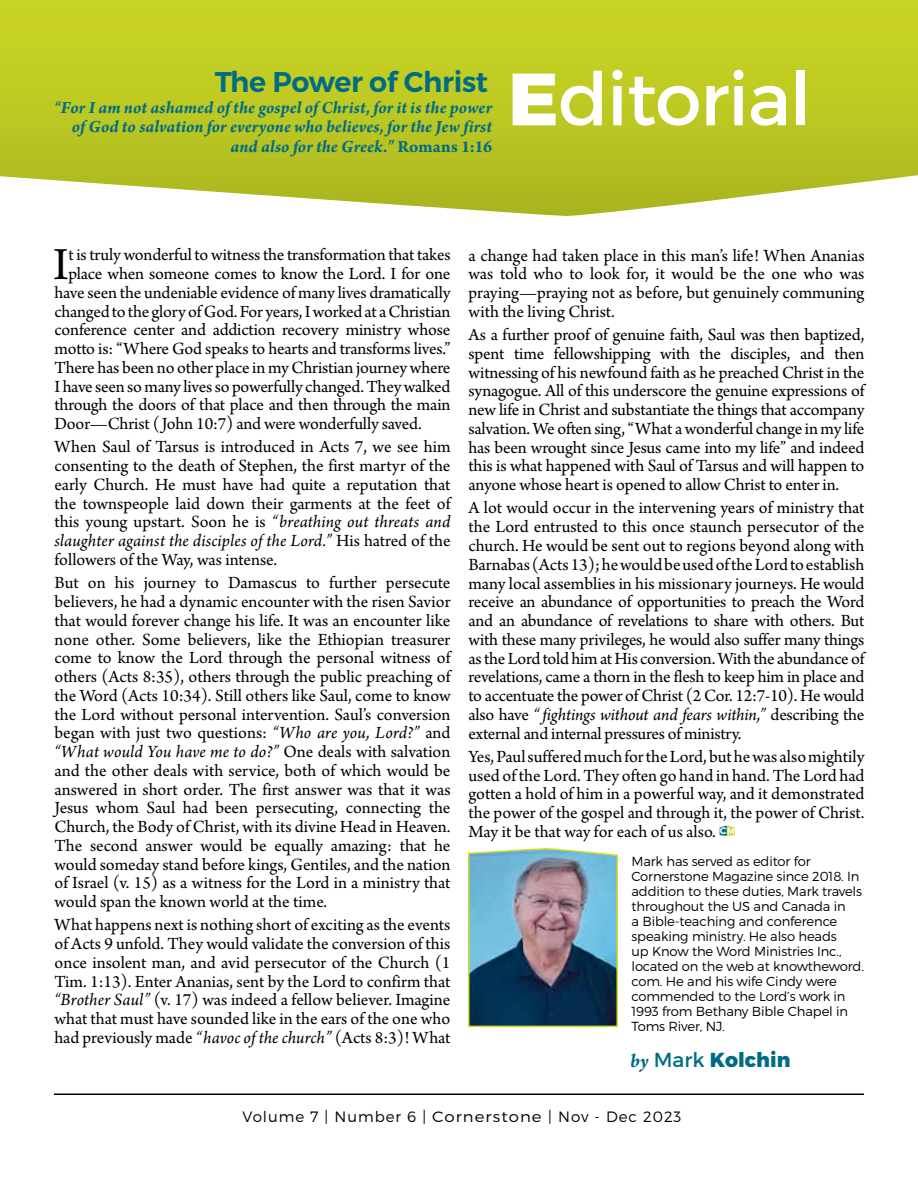
<style>
.page{position:relative;width:918px;height:1188px;background:#fff}
.page>*{position:absolute;margin:0;border:0;box-sizing:border-box;transform-origin:0 0}
.t1{font:73.65px "Montserrat";letter-spacing:-.015em;color:#fff}
.t2{font:48.3px "Arno Pro";color:#000}
.t3{font:600 28.5px "Montserrat";letter-spacing:-.01em;color:#006c84}
.t4{font:800 20.25px "Montserrat";color:#006c84}
.t5{font:18px/18.8px "Arno Pro";letter-spacing:-.01em;color:#000;text-align:justify}
.t6{font:italic 700 18px/19.5px "Arno Pro";letter-spacing:.005em;color:#006c84;text-align:right}
.t7{font:300 15px "Montserrat";letter-spacing:.065em;color:#000}
.t8{font:300 13.2px/15px "Montserrat";letter-spacing:-.01em;color:#000}
.t9{font:600 9.6px "Montserrat";color:#fff}
.s1{font-style:normal}
.s2{font-weight:800}
.s3{font-style:italic}
.s4{font-family:"Arno Pro";font-weight:700;font-style:italic}
.s5{font-weight:400}
</style>
<div class="page">
<svg style="left:0;top:0;width:918px;height:216px;background:#c2cd36"></svg>
<img style="left:468px;top:848px;width:150px;height:180px">
<svg style="left:720px;top:826px;width:15px;height:10px"></svg>
<hr style="left:54px;top:1094px;width:810px;height:1px;background:#000">
<h3 class="t3" style="left:215px;top:64px;width:275px">The Power of Christ</h3>
<p class="t6" style="left:54px;top:99px;width:440px">“For I am not ashamed of the gospel of Christ, for it is the power of God to salvation for everyone who believes, for the Jew first and also for the Greek.” <span class="s1">Romans 1:16</span></p>
<h1 class="t1" style="left:508px;top:54px;width:305px"><span class="s2">E</span>ditorial</h1>
<h2 class="t2" style="left:53px;top:237px;width:17px">I</h2>
<p class="t5" style="left:68px;top:247px;width:384px">t is truly wonderful to witness the transformation that takes</p>
<p class="t5" style="left:68px;top:265px;width:384px">place when someone comes to know the Lord. I for one</p>
<p class="t5" style="left:55px;top:284px;width:397px">have seen the undeniable evidence of many lives dramatically</p>
<p class="t5" style="left:55px;top:303px;width:397px">changed to the glory of God. For years, I worked at a Christian</p>
<p class="t5" style="left:55px;top:322px;width:397px">conference center and addiction recovery ministry whose</p>
<p class="t5" style="left:55px;top:340px;width:397px">motto is: “Where God speaks to hearts and transforms lives.”</p>
<p class="t5" style="left:55px;top:359px;width:397px">There has been no other place in my Christian journey where</p>
<p class="t5" style="left:55px;top:378px;width:397px">I have seen so many lives so powerfully changed. They walked</p>
<p class="t5" style="left:55px;top:397px;width:397px">through the doors of that place and then through the main</p>
<p class="t5" style="left:55px;top:415px;width:369px">Door—Christ ( John 10:7) and were wonderfully saved.</p>
<p class="t5" style="left:55px;top:439px;width:398px">When Saul of Tarsus is introduced in Acts 7, we see him consenting to the death of Stephen, the first martyr of the early Church. He must have had quite a reputation that the townspeople laid down their garments at the feet of this young upstart. Soon he is <span class="s3">“breathing out threats and slaughter against the disciples of the Lord.”</span> His hatred of the followers of the Way, was intense.</p>
<p class="t5" style="left:55px;top:574px;width:398px">But on his journey to Damascus to further persecute believers, he had a dynamic encounter with the risen Savior that would forever change his life. It was an encounter like none other. Some believers, like the Ethiopian treasurer come to know the Lord through the personal witness of others (Acts 8:35), others through the public preaching of the Word (Acts 10:34). Still others like Saul, come to know the Lord without personal intervention. Saul’s conversion began with just two questions: <span class="s3">“Who are you, Lord?”</span> and <span class="s3">“What would You have me to do?”</span> One deals with salvation and the other deals with service, both of which would be answered in short order. The first answer was that it was Jesus whom Saul had been persecuting, connecting the Church, the Body of Christ, with its divine Head in Heaven.<br>The second answer would be equally amazing: that he would someday stand before kings, Gentiles, and the nation of Israel (v. 15) as a witness for the Lord in a ministry that would span the known world at the time.</p>
<p class="t5" style="left:55px;top:917px;width:398px">What happens next is nothing short of exciting as the events of Acts 9 unfold. They would validate the conversion of this once insolent man, and avid persecutor of the Church (1<br>Tim. 1:13). Enter Ananias, sent by the Lord to confirm that <span class="s3">“Brother Saul”</span> (v. 17) was indeed a fellow believer. Imagine what that must have sounded like in the ears of the one who had previously made <span class="s3">“havoc of the church”</span> (Acts 8:3)! What</p>
<p class="t5" style="left:469px;top:247px;width:398px">a change had taken place in this man’s life! When Ananias was told who to look for, it would be the one who was praying—praying not as before, but genuinely communing with the living Christ.</p>
<p class="t5" style="left:469px;top:326px;width:398px">As a further proof of genuine faith, Saul was then baptized, spent time fellowshipping with the disciples, and then witnessing of his newfound faith as he preached Christ in the synagogue. All of this underscore the genuine expressions of new life in Christ and substantiate the things that accompany salvation. We often sing, “What a wonderful change in my life has been wrought since Jesus came into my life” and indeed this is what happened with Saul of Tarsus and will happen to anyone whose heart is opened to allow Christ to enter in.</p>
<p class="t5" style="left:469px;top:500px;width:398px">A lot would occur in the intervening years of ministry that the Lord entrusted to this once staunch persecutor of the church. He would be sent out to regions beyond along with Barnabas (Acts 13); he would be used of the Lord to establish many local assemblies in his missionary journeys. He would receive an abundance of opportunities to preach the Word and an abundance of revelations to share with others. But with these many privileges, he would also suffer many things as the Lord told him at His conversion. With the abundance of revelations, came a thorn in the flesh to keep him in place and to accentuate the power of Christ (2 Cor. 12:7-10). He would also have <span class="s3">“ fightings without and fears within,”</span> describing the external and internal pressures of ministry.</p>
<p class="t5" style="left:469px;top:748px;width:398px">Yes, Paul suffered much for the Lord, but he was also mightily used of the Lord. They often go hand in hand. The Lord had gotten a hold of him in a powerful way, and it demonstrated the power of the gospel and through it, the power of Christ.<br>May it be that way for each of us also.</p>
<p class="t9" style="left:720px;top:825px;width:8px">C</p>
<p class="t8" style="left:632px;top:854px;width:234px">Mark has served as editor for<br>Cornerstone Magazine since 2018. In addition to these duties, Mark travels throughout the US and Canada in<br>a Bible-teaching and conference speaking ministry. He also heads<br>up Know the Word Ministries Inc., located on the web at knowtheword. com. He and his wife Cindy were commended to the Lord’s work in<br>1993 from Bethany Bible Chapel in<br>Toms River, NJ.</p>
<p class="t4" style="left:630px;top:1047px;width:162px"><span class="s4">by</span> <span class="s5">M ark</span> Kolchin</p>
<p class="t7" style="left:242px;top:1107px;width:441px">Volume 7 | Number 6 | Cornerstone | Nov - Dec 2023</p>
</div>
